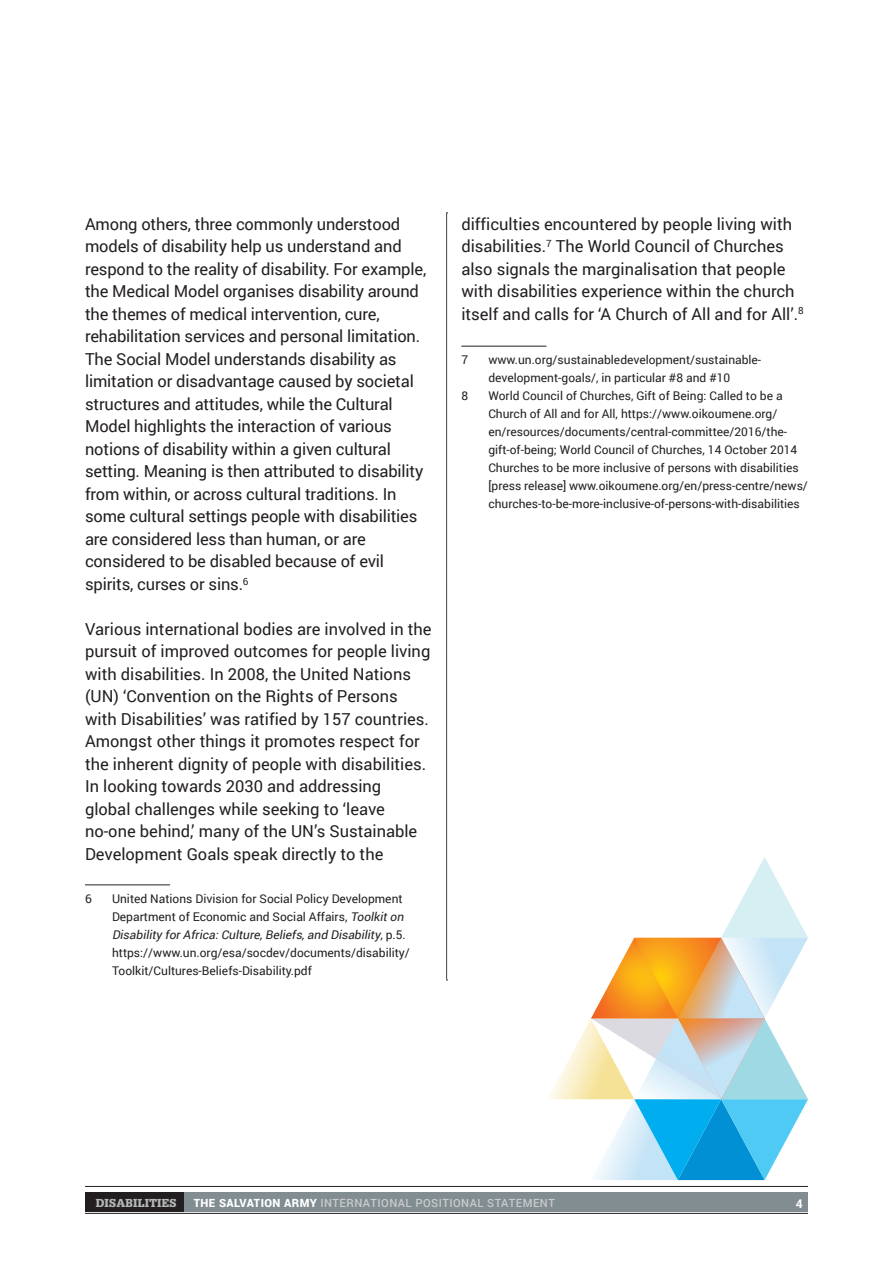
<style>
.page{position:relative;width:893px;height:1263px;background:#fff}
.page>*{position:absolute;margin:0;border:0;box-sizing:border-box;transform-origin:0 0}
.Text_11_15_Roboto{font:16.5px/22.5px "Roboto";letter-spacing:-.01em;color:#231f20}
.Footnotes{font:12px/18px "Roboto";color:#231f20}
.t1{font:700 12px "Roboto";color:#fff}
.t2{font:500 11.25px "Roboto";letter-spacing:.04em;color:#cacbcc}
.t3{font:900 11.25px "Glypha LT Std";letter-spacing:.02em;color:#b6b7b7}
.s1{font-style:italic}
.s2{font-weight:900;color:#fff}
</style>
<div class="page">
<div style="left:85px;top:1193px;width:723px;height:19px;background:#818d91"></div>
<div style="left:85px;top:1193px;width:99px;height:19px;background:#231f20"></div>
<hr style="left:85px;top:1213px;width:723px;height:1px;background:#231f20">
<hr style="left:85px;top:1186px;width:723px;height:1px;background:#231f20">
<hr style="left:85px;top:885px;width:85px;height:1px;background:#231f20">
<svg style="left:548px;top:857px;width:260px;height:323px"></svg>
<svg style="left:446px;top:213px;width:2px;height:768px;background:#a19f9f"></svg>
<hr style="left:461px;top:346px;width:85px;height:1px;background:#231f20">
<p class="Text_11_15_Roboto" style="left:85px;top:212px;width:343px">Among others, three commonly understood models of disability help us understand and respond to the reality of disability. For example, the Medical Model organises disability around the themes of medical intervention, cure, rehabilitation services and personal limitation.<br>The Social Model understands disability as limitation or disadvantage caused by societal structures and attitudes, while the Cultural Model highlights the interaction of various notions of disability within a given cultural setting. Meaning is then attributed to disability from within, or across cultural traditions. In some cultural settings people with disabilities are considered less than human, or are considered to be disabled because of evil spirits, curses or sins.<sup>6</sup></p>
<p class="Text_11_15_Roboto" style="left:85px;top:617px;width:348px">Various international bodies are involved in the pursuit of improved outcomes for people living with disabilities. In 2008, the United Nations (UN) ‘Convention on the Rights of Persons with Disabilities’ was ratified by 157 countries.<br>Amongst other things it promotes respect for the inherent dignity of people with disabilities.<br>In looking towards 2030 and addressing<br>global challenges while seeking to ‘leave no‑one behind,’ many of the UN’s Sustainable Development Goals speak directly to the</p>
<p class="Footnotes" style="left:85px;top:889px;width:8px">6</p>
<p class="Footnotes" style="left:112px;top:889px;width:299px">United Nations Division for Social Policy Development Department of Economic and Social Affairs, <span class="s1">Toolkiton Disability forAfrica:Culture,Beliefs,and Disability</span>, p . 5 . https://www.un.org/esa/socdev/documents/disability/ Toolkit/Cultures-Beliefs-Disability.pdf</p>
<p class="Text_11_15_Roboto" style="left:461px;top:212px;width:344px">difficulties encountered by people living with disabilities.<sup>7</sup> The World Council of Churches also signals the marginalisation that people with disabilities experience within the church itself and calls for ‘A Church of All and for All’.<sup>8</sup></p>
<p class="Footnotes" style="left:461px;top:350px;width:8px">7</p>
<p class="Footnotes" style="left:488px;top:350px;width:274px">www.un.org/sustainabledevelopment/sustainable&shy;development-goals/, in particular #8 and #10</p>
<p class="Footnotes" style="left:461px;top:386px;width:8px">8</p>
<p class="Footnotes" style="left:488px;top:386px;width:321px">World Council of Churches, Gift of Being: Called to be a Church of All and for All, https://www.oikoumene.org/ en/resources/documents/central-committee/2016/the&shy;gift-of-being; World Council of Churches, 14 October 2014<br>Churches to be more inclusive of persons with disabilities [press release] www.oikoumene.org/en/press-centre/news/ churches-to-be-more-inclusive-of-persons-with-disabilities</p>
<p class="t3" style="left:96px;top:1196px;width:82px">DISABILITIES</p>
<p class="t2" style="left:194px;top:1195px;width:363px"><span class="s2">THE SALVATION ARMY</span> INTERNATIONAL POSITIONAL STATEMENT</p>
<p class="t1" style="left:796px;top:1195px;width:8px">4</p>
</div>
